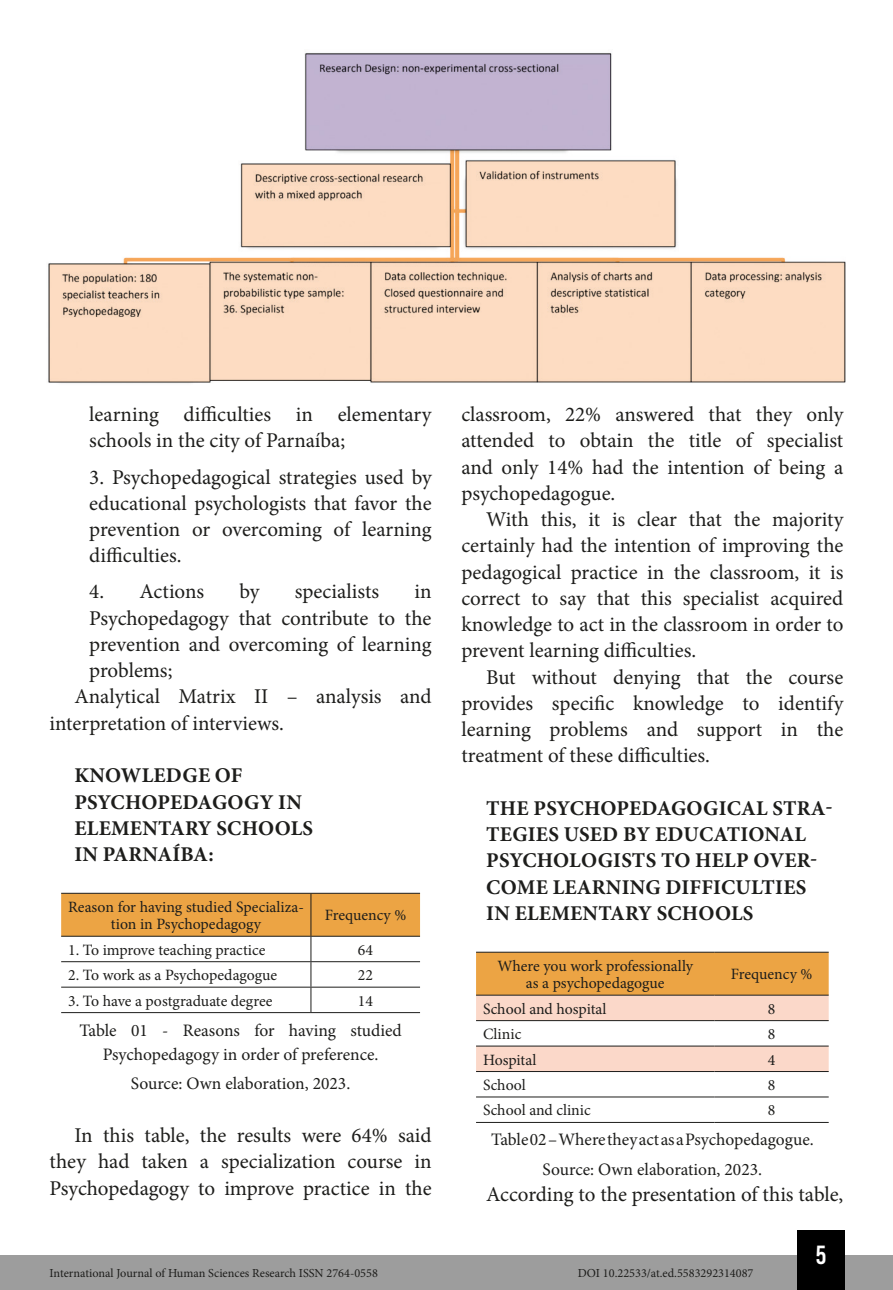
<style>
.page{position:relative;width:893px;height:1290px;background:#fff}
.page>*{position:absolute;margin:0;border:0;box-sizing:border-box;transform-origin:0 0}
.t1{font:26.25px "Bebas Kai";color:#fff}
.t2{font:21px/26.2px "Minion Pro";color:#1d1d1b;text-align:justify}
.t3{font:700 21px/26.2px "Minion Pro";letter-spacing:.01em;color:#1d1d1b}
.t4{font:17.5px/24.5px "Minion Pro";color:#1d1d1b;text-align:center}
.t5{font:15.75px/17.5px "Minion Pro";letter-spacing:-.005em;color:#1d1d1b;text-align:center}
.t6{font:12.25px "Minion Pro";color:#1d1d1b}
</style>
<div class="page">
<div style="left:0;top:1255px;width:893px;height:35px;background:#9d9d9d"></div>
<div style="left:797px;top:1230px;width:48px;height:60px;background:#000"></div>
<img style="left:48px;top:53px;width:798px;height:330px">
<svg style="left:61px;top:893px;width:359px;height:119px"></svg>
<hr style="left:61px;top:1012px;width:250px;height:1px;background:#1d1d1b">
<hr style="left:311px;top:1012px;width:109px;height:1px;background:#1d1d1b">
<svg style="left:476px;top:953px;width:353px;height:67px;background:#f0b674"></svg>
<div style="left:476px;top:1046px;width:353px;height:25px;background:#fbd8c9"></div>
<hr style="left:476px;top:952px;width:238px;height:1px;background:#1d1d1b">
<hr style="left:714px;top:952px;width:115px;height:1px;background:#1d1d1b">
<hr style="left:476px;top:995px;width:238px;height:1px;background:#1d1d1b">
<hr style="left:714px;top:995px;width:115px;height:1px;background:#1d1d1b">
<hr style="left:476px;top:1020px;width:238px;height:1px;background:#1d1d1b">
<hr style="left:714px;top:1020px;width:115px;height:1px;background:#1d1d1b">
<hr style="left:476px;top:1045px;width:238px;height:1px;background:#1d1d1b">
<hr style="left:714px;top:1045px;width:115px;height:1px;background:#1d1d1b">
<hr style="left:476px;top:1071px;width:238px;height:1px;background:#1d1d1b">
<hr style="left:714px;top:1071px;width:115px;height:1px;background:#1d1d1b">
<hr style="left:476px;top:1096px;width:238px;height:1px;background:#1d1d1b">
<hr style="left:714px;top:1096px;width:115px;height:1px;background:#1d1d1b">
<hr style="left:476px;top:1122px;width:238px;height:1px;background:#1d1d1b">
<hr style="left:714px;top:1122px;width:115px;height:1px;background:#1d1d1b">
<p class="t2" style="left:89px;top:401px;width:344px">learning difficulties in elementary schools in the city of Parnaíba;</p>
<p class="t2" style="left:89px;top:464px;width:344px">3. Psychopedagogical strategies used by educational psychologists that favor the prevention or overcoming of learning difficulties.</p>
<p class="t2" style="left:89px;top:579px;width:116px">4. Actions</p>
<p class="t2" style="left:239px;top:579px;width:21px">by</p>
<p class="t2" style="left:295px;top:579px;width:86px">specialists</p>
<p class="t2" style="left:414px;top:579px;width:19px">in</p>
<p class="t2" style="left:89px;top:605px;width:344px">Psychopedagogy that contribute to the</p>
<p class="t2" style="left:89px;top:631px;width:344px">prevention and overcoming of learning</p>
<p class="t2" style="left:89px;top:657px;width:85px">problems;</p>
<p class="t2" style="left:74px;top:684px;width:359px">Analytical Matrix II – analysis and</p>
<p class="t2" style="left:50px;top:710px;width:236px">interpretation of interviews.</p>
<p class="t3" style="left:75px;top:762px;width:240px">KNOWLEDGE OF<br>PSYCHOPEDAGOGY IN<br>ELEMENTARY SCHOOLS<br>IN PARNAÍBA:</p>
<p class="t5" style="left:68px;top:898px;width:237px">Reason for having studied Specializa&shy;tion in Psychopedagogy</p>
<p class="t5" style="left:325px;top:907px;width:83px">Frequency %</p>
<p class="t5" style="left:68px;top:941px;width:199px">1. To improve teaching practice</p>
<p class="t5" style="left:358px;top:941px;width:17px">64</p>
<p class="t5" style="left:68px;top:966px;width:211px">2. To work as a Psychopedagogue</p>
<p class="t5" style="left:358px;top:966px;width:17px">22</p>
<p class="t5" style="left:68px;top:992px;width:206px">3. To have a postgraduate degree</p>
<p class="t5" style="left:358px;top:992px;width:17px">14</p>
<p class="t4" style="left:79px;top:1018px;width:324px">Table 01 - Reasons for having studied<br>Psychopedagogy in order of preference.</p>
<p class="t4" style="left:131px;top:1072px;width:221px">Source: Own elaboration, 2023.</p>
<p class="t2" style="left:50px;top:1122px;width:384px;text-indent:25px">In this table, the results were 64% said they had taken a specialization course in Psychopedagogy to improve practice in the</p>
<p class="t2" style="left:461px;top:401px;width:383px">classroom, 22% answered that they only attended to obtain the title of specialist and only 14% had the intention of being a psychopedagogue.</p>
<p class="t2" style="left:461px;top:506px;width:384px;text-indent:25px">With this, it is clear that the majority certainly had the intention of improving the pedagogical practice in the classroom, it is correct to say that this specialist acquired knowledge to act in the classroom in order to prevent learning difficulties.</p>
<p class="t2" style="left:461px;top:664px;width:383px;text-indent:25px">But without denying that the course provides specific knowledge to identify learning problems and support in the treatment of these difficulties.</p>
<p class="t3" style="left:486px;top:795px;width:348px">THE PSYCHOPEDAGOGICAL STRA-<br>TEGIES USED BY EDUCATIONAL<br>PSYCHOLOGISTS TO HELP OVER-<br>COME LEARNING DIFFICULTIES<br>IN ELEMENTARY SCHOOLS</p>
<p class="t5" style="left:497px;top:957px;width:197px">Where you work professionally as a psychopedagogue</p>
<p class="t5" style="left:731px;top:966px;width:83px">Frequency %</p>
<p class="t5" style="left:483px;top:1000px;width:125px">School and hospital</p>
<p class="t5" style="left:768px;top:1000px;width:9px">8</p>
<p class="t5" style="left:483px;top:1025px;width:40px">Clinic</p>
<p class="t5" style="left:768px;top:1025px;width:9px">8</p>
<p class="t5" style="left:483px;top:1051px;width:55px">Hospital</p>
<p class="t5" style="left:768px;top:1051px;width:9px">4</p>
<p class="t5" style="left:483px;top:1076px;width:44px">School</p>
<p class="t5" style="left:768px;top:1076px;width:9px">8</p>
<p class="t5" style="left:483px;top:1102px;width:109px">School and clinic</p>
<p class="t5" style="left:768px;top:1102px;width:9px">8</p>
<p class="t4" style="left:491px;top:1125px;width:324px;line-height:29.4px">Table 02 – Where they act as a Psychopedagogue.<br>Source: Own elaboration, 2023.</p>
<p class="t2" style="left:486px;top:1181px;width:359px">According to the presentation of this table,</p>
<p class="t1" style="left:816px;top:1241px;width:12px">5</p>
<p class="t6" style="left:50px;top:1265px;width:330px">International Journal of Human Sciences Research ISSN 2764-0558</p>
<p class="t6" style="left:578px;top:1265px;width:177px">DOI 10.22533/at.ed.5583292314087</p>
</div>
